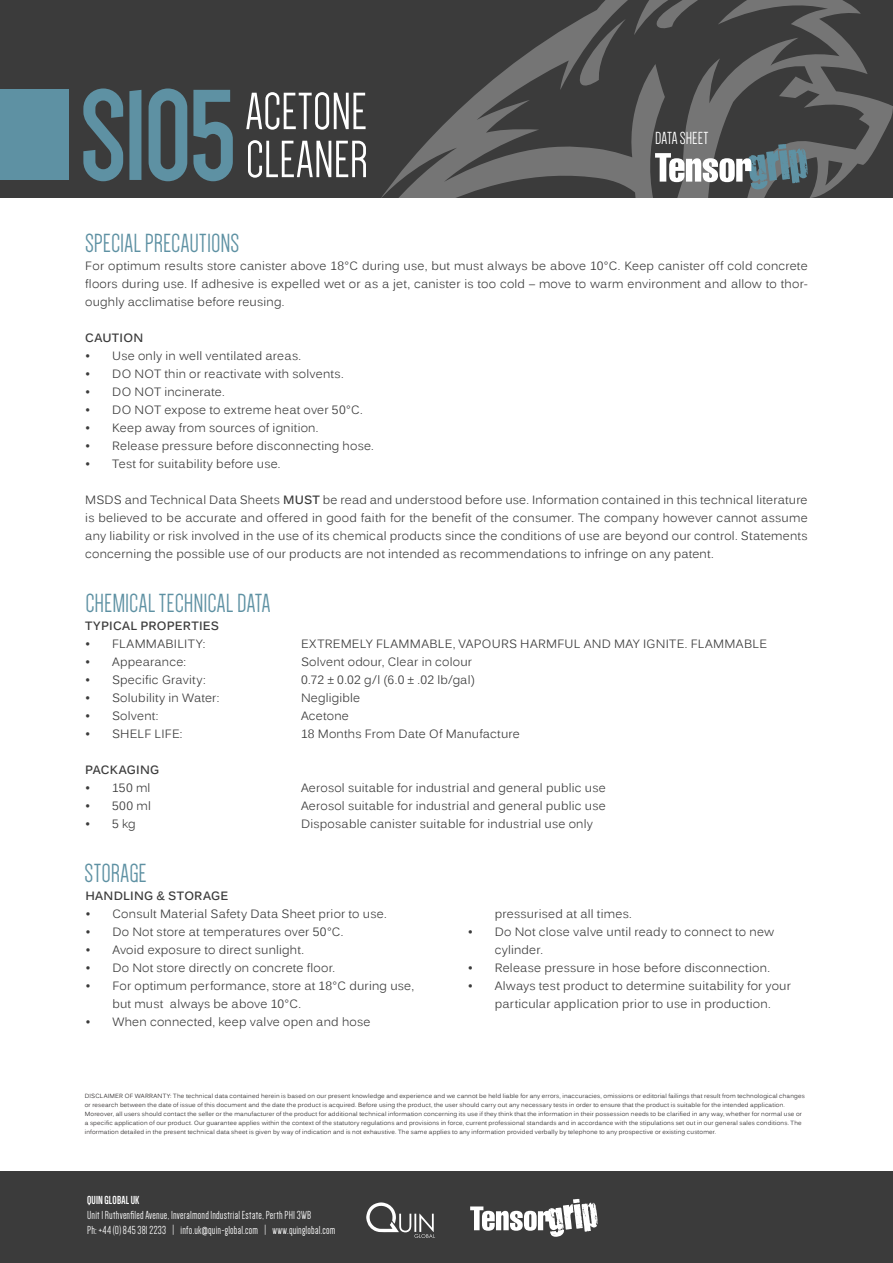
<style>
.page{position:relative;width:893px;height:1263px;background:#fff}
.page>*{position:absolute;margin:0;border:0;box-sizing:border-box;transform-origin:0 0}
.t1{font:700 133.5px "Dense";color:#5e91a3}
.t2{font:54px "Dense";color:#fff}
.t3{font:27px "Dense";letter-spacing:.005em;color:#5e91a3}
.t4{font:18px "Dense";letter-spacing:.005em;color:#fff}
.t5{font:12px/18px "Kalinga";letter-spacing:.015em;color:#3b3b3b;text-align:justify}
.t6{font:12px "Dense";letter-spacing:.02em;color:#fff}
.t7{font:700 12px "Kalinga";letter-spacing:.02em;color:#3b3b3b}
.t8{font:700 12px "Dense";letter-spacing:.015em;color:#fff}
.t9{font:6px/9px "Kalinga";letter-spacing:.025em;color:#231f20}
.s1{font-weight:700}
</style>
<div class="page">
<div style="left:0;top:0;width:893px;height:198px;background:#3b3b3b"></div>
<svg style="left:381px;top:0;width:512px;height:198px"></svg>
<svg style="left:574px;top:19px;width:52px;height:72px"></svg>
<svg style="left:649px;top:0;width:77px;height:32px"></svg>
<div style="left:0;top:1171px;width:893px;height:92px;background:#3b3b3b"></div>
<svg style="left:470px;top:1199px;width:128px;height:38px"></svg>
<svg style="left:366px;top:1202px;width:69px;height:36px"></svg>
<svg style="left:655px;top:144px;width:153px;height:46px"></svg>
<div style="left:0;top:90px;width:68px;height:90px;background:#5e91a3"></div>
<p class="t1" style="left:81px;top:70px;width:157px">S105</p>
<p class="t2" style="left:246px;top:85px;width:123px">ACETONE</p>
<p class="t2" style="left:246px;top:133px;width:124px">CLEANER</p>
<p class="t4" style="left:655px;top:129px;width:55px">DATA SHEET</p>
<p class="t3" style="left:85px;top:230px;width:156px">SPECIAL PRECAUTIONS</p>
<p class="t5" style="left:85px;top:258px;width:724px">For optimum results store canister above 18°C during use, but must always be above 10°C. Keep canister off cold concrete floors during use. If adhesive is expelled wet or as a jet, canister is too cold – move to warm environment and allow to thor&shy;oughly acclimatise before reusing.</p>
<p class="t7" style="left:85px;top:330px;width:60px">CAUTION</p>
<p class="t5" style="left:85px;top:348px;width:217px">• Use only in well ventilated areas.</p>
<p class="t5" style="left:85px;top:366px;width:260px">• DO NOT thin or reactivate with solvents.</p>
<p class="t5" style="left:85px;top:384px;width:141px">• DO NOT incinerate.</p>
<p class="t5" style="left:85px;top:402px;width:279px">• DO NOT expose to extreme heat over 50°C.</p>
<p class="t5" style="left:85px;top:420px;width:235px">• Keep away from sources of ignition.</p>
<p class="t5" style="left:85px;top:438px;width:290px">• Release pressure before disconnecting hose.</p>
<p class="t5" style="left:85px;top:456px;width:197px">• Test for suitability before use.</p>
<p class="t5" style="left:85px;top:492px;width:724px">MSDS and Technical Data Sheets <span class="s1">MUST</span> be read and understood before use. Information contained in this technical literature is believed to be accurate and offered in good faith for the benefit of the consumer. The company however cannot assume any liability or risk involved in the use of its chemical products since the conditions of use are beyond our control. Statements concerning the possible use of our products are not intended as recommendations to infringe on any patent.</p>
<p class="t3" style="left:85px;top:590px;width:187px">CHEMICAL TECHNICAL DATA</p>
<p class="t7" style="left:85px;top:618px;width:136px">TYPICAL PROPERTIES</p>
<p class="t5" style="left:85px;top:636px;width:122px">• FLAMMABILITY:</p>
<p class="t5" style="left:301px;top:636px;width:467px">EXTREMELY FLAMMABLE, VAPOURS HARMFUL AND MAY IGNITE. FLAMMABLE</p>
<p class="t5" style="left:85px;top:654px;width:103px">• Appearance:</p>
<p class="t5" style="left:301px;top:654px;width:172px">Solvent odour, Clear in colour</p>
<p class="t5" style="left:85px;top:672px;width:122px">• Specific Gravity:</p>
<p class="t5" style="left:301px;top:672px;width:176px">0.72 ± 0.02 g/l (6.0 ± .02 lb/gal)</p>
<p class="t5" style="left:85px;top:690px;width:136px">• Solubility in Water:</p>
<p class="t5" style="left:301px;top:690px;width:61px">Negligible</p>
<p class="t5" style="left:85px;top:708px;width:75px">• Solvent:</p>
<p class="t5" style="left:301px;top:708px;width:49px">Acetone</p>
<p class="t5" style="left:85px;top:726px;width:99px">• SHELF LIFE:</p>
<p class="t5" style="left:301px;top:726px;width:220px">18 Months From Date Of Manufacture</p>
<p class="t7" style="left:85px;top:762px;width:76px">PACKAGING</p>
<p class="t5" style="left:85px;top:780px;width:67px">• 150 ml</p>
<p class="t5" style="left:301px;top:780px;width:306px">Aerosol suitable for industrial and general public use</p>
<p class="t5" style="left:85px;top:798px;width:67px">• 500 ml</p>
<p class="t5" style="left:301px;top:798px;width:306px">Aerosol suitable for industrial and general public use</p>
<p class="t5" style="left:85px;top:816px;width:52px">• 5 kg</p>
<p class="t5" style="left:301px;top:816px;width:293px">Disposable canister suitable for industrial use only</p>
<p class="t3" style="left:85px;top:860px;width:63px">STORAGE</p>
<p class="t7" style="left:85px;top:888px;width:145px">HANDLING &amp; STORAGE</p>
<p class="t5" style="left:85px;top:906px;width:303px">• Consult Material Safety Data Sheet prior to use.</p>
<p class="t5" style="left:85px;top:924px;width:260px">• Do Not store at temperatures over 50°C.</p>
<p class="t5" style="left:85px;top:942px;width:220px">• Avoid exposure to direct sunlight.</p>
<p class="t5" style="left:85px;top:960px;width:251px">• Do Not store directly on concrete floor.</p>
<p class="t5" style="left:112px;top:978px;width:303px;text-indent:-27px">• For optimum performance, store at 18°C during use, but must always be above 10°C.</p>
<p class="t5" style="left:85px;top:1014px;width:287px">• When connected, keep valve open and hose</p>
<p class="t5" style="left:495px;top:906px;width:139px">pressurised at all times.</p>
<p class="t5" style="left:495px;top:924px;width:281px;text-indent:-27px">• Do Not close valve until ready to connect to new cylinder.</p>
<p class="t5" style="left:468px;top:960px;width:304px">• Release pressure in hose before disconnection.</p>
<p class="t5" style="left:468px;top:978px;width:325px;text-align:center">• Always test product to determine suitability for your particular application prior to use in production.</p>
<p class="t9" style="left:85px;top:1092px;width:722px">DISCLAIMER OF WARRANTY: The technical data contained herein is based on our present knowledge and experience and we cannot be held liable for any errors, inaccuracies, omissions or editorial failings that result from technological changes or research between the date of issue of this document and the date the product is acquired. Before using the product, the user should carry out any necessary tests in order to ensure that the product is suitable for the intended application.<br>Moreover, all users should contact the seller or the manufacturer of the product for additional technical information concerning its use if they think that the information in their possession needs to be clarified in any way, whether for normal use or a specific application of our product. Our guarantee applies within the context of the statutory regulations and provisions in force, current professional standards and in accordance with the stipulations set out in our general sales conditions. The information detailed in the present technical data sheet is given by way of indication and is not exhaustive. The same applies to any information provided verbally by telephone to any prospective or existing customer.</p>
<p class="t8" style="left:87px;top:1194px;width:54px">QUIN GLOBAL UK</p>
<p class="t6" style="left:87px;top:1209px;width:226px">Unit 1 Ruthvenfiled Avenue, Inveralmond Industrial Estate, Perth PH1 3WB</p>
<p class="t6" style="left:87px;top:1224px;width:250px">Ph: +44 (0) 845 381 2233 | info.uk@quin-global.com | www.quinglobal.com</p>
</div>
